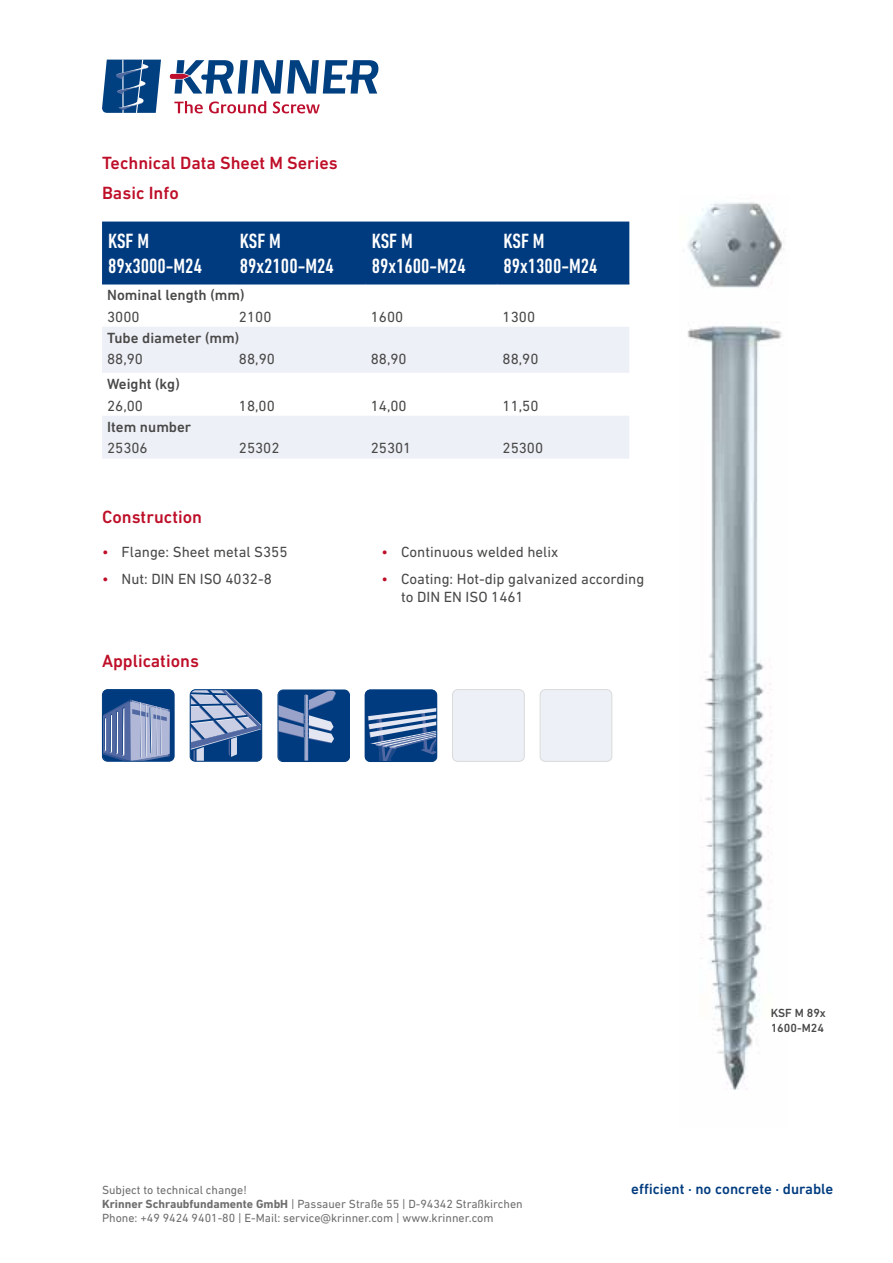
<style>
.page{position:relative;width:893px;height:1263px;background:#fff}
.page>*{position:absolute;margin:0;border:0;box-sizing:border-box;transform-origin:0 0}
.t1{font:500 condensed 21px/25.2px "DIN Next LT Pro";color:#fff}
.t2{font:500 18px "DIN Next LT Pro";color:#be0e28}
.t3{font:15px/18px "DIN Next LT Pro";color:#484847}
.t4{font:500 15px "DIN Next LT Pro";color:#484847}
.t5{font:500 15px "DIN Next LT Pro";color:#003b7f}
.t6{font:12px/14.4px "DIN Next LT Pro";color:#6e6e6e}
.t7{font:500 12px/14.4px "DIN Next LT Pro";color:#484847}
.s1{color:#be0e28}
.s2{font-weight:700}
</style>
<div class="page">
<svg style="left:170px;top:60px;width:208px;height:34px"></svg>
<svg style="left:102px;top:60px;width:59px;height:53px"></svg>
<svg style="left:174px;top:101px;width:29px;height:12px"></svg>
<svg style="left:209px;top:101px;width:57px;height:12px"></svg>
<svg style="left:273px;top:101px;width:47px;height:12px"></svg>
<svg style="left:190px;top:690px;width:71px;height:71px"></svg>
<div style="left:190px;top:689px;width:72px;height:73px;border:1px solid #003b7f;border-radius:5px"></div>
<div style="left:102px;top:222px;width:527px;height:61px;background:#003b7f"></div>
<svg style="left:102px;top:327px;width:527px;height:132px;fill:#eef0f7"></svg>
<hr style="left:102px;top:283px;width:132px;height:1px;background:#003b7f">
<hr style="left:234px;top:283px;width:132px;height:1px;background:#003b7f">
<hr style="left:366px;top:283px;width:131px;height:1px;background:#003b7f">
<hr style="left:497px;top:283px;width:132px;height:1px;background:#003b7f">
<div style="left:452px;top:690px;width:72px;height:71px;background:#eef0f7;border-radius:5px"></div>
<div style="left:452px;top:689px;width:73px;height:73px;border:1px solid #d9dada;border-radius:5px"></div>
<div style="left:540px;top:690px;width:72px;height:71px;background:#eef0f7;border-radius:5px"></div>
<div style="left:540px;top:689px;width:72px;height:73px;border:1px solid #d9dada;border-radius:5px"></div>
<div style="left:102px;top:689px;width:72px;height:72px;background:#003b7f;border-radius:5px"></div>
<svg style="left:102px;top:699px;width:68px;height:62px"></svg>
<div style="left:102px;top:689px;width:72px;height:73px;border:1px solid #003b7f;border-radius:5px"></div>
<div style="left:365px;top:690px;width:72px;height:72px;background:#003b7f;border-radius:5px"></div>
<svg style="left:368px;top:708px;width:69px;height:54px"></svg>
<div style="left:365px;top:690px;width:72px;height:72px;border:1px solid #003b7f;border-radius:5px"></div>
<div style="left:278px;top:690px;width:72px;height:71px;background:#003b7f;border-radius:5px"></div>
<svg style="left:278px;top:690px;width:58px;height:72px"></svg>
<div style="left:278px;top:690px;width:72px;height:72px;border:1px solid #003b7f;border-radius:5px"></div>
<img style="left:687px;top:322px;width:95px;height:768px">
<img style="left:687px;top:202px;width:97px;height:86px">
<p class="t2" style="left:102px;top:152px;width:237px">Technical Data Sheet M Series</p>
<p class="t2" style="left:102px;top:182px;width:78px">Basic Info</p>
<h1 class="t1" style="left:108px;top:228px;width:95px">KSF M<br>89x3000-M24</h1>
<h1 class="t1" style="left:240px;top:228px;width:95px">KSF M<br>89x2100-M24</h1>
<h1 class="t1" style="left:372px;top:228px;width:95px">KSF M<br>89x1600-M24</h1>
<h1 class="t1" style="left:503px;top:228px;width:95px">KSF M<br>89x1300-M24</h1>
<p class="t4" style="left:107px;top:286px;width:139px">Nominal length (mm)</p>
<p class="t3" style="left:107px;top:307px;width:34px">3000</p>
<p class="t3" style="left:239px;top:307px;width:34px">2100</p>
<p class="t3" style="left:371px;top:307px;width:34px">1600</p>
<p class="t3" style="left:503px;top:307px;width:34px">1300</p>
<p class="t4" style="left:107px;top:329px;width:133px">Tube diameter (mm)</p>
<p class="t3" style="left:107px;top:350px;width:37px">88,90</p>
<p class="t3" style="left:239px;top:350px;width:37px">88,90</p>
<p class="t3" style="left:371px;top:350px;width:37px">88,90</p>
<p class="t3" style="left:503px;top:350px;width:37px">88,90</p>
<p class="t4" style="left:107px;top:375px;width:74px">Weight (kg)</p>
<p class="t3" style="left:107px;top:396px;width:37px">26,00</p>
<p class="t3" style="left:239px;top:396px;width:37px">18,00</p>
<p class="t3" style="left:371px;top:396px;width:37px">14,00</p>
<p class="t3" style="left:503px;top:396px;width:37px">11,50</p>
<p class="t4" style="left:107px;top:418px;width:86px">Item number</p>
<p class="t3" style="left:107px;top:439px;width:42px">25306</p>
<p class="t3" style="left:239px;top:439px;width:42px">25302</p>
<p class="t3" style="left:371px;top:439px;width:42px">25301</p>
<p class="t3" style="left:503px;top:439px;width:42px">25300</p>
<p class="t2" style="left:102px;top:506px;width:102px">Construction</p>
<p class="t3" style="left:102px;top:542px;width:187px"><span class="s1">•</span> Flange: Sheet metal S355</p>
<p class="t3" style="left:102px;top:569px;width:171px"><span class="s1">•</span> Nut: DIN EN ISO 4032-8</p>
<p class="t2" style="left:102px;top:650px;width:98px">Applications</p>
<p class="t3" style="left:382px;top:542px;width:178px"><span class="s1">•</span> Continuous welded helix</p>
<p class="t3" style="left:401px;top:569px;width:245px;text-indent:-20px"><span class="s1">•</span> Coating: Hot-dip galvanized according to DIN EN ISO 1461</p>
<p class="t7" style="left:771px;top:1006px;width:57px">KSF M 89x<br>1600-M24</p>
<p class="t6" style="left:102px;top:1182px;width:146px">Subject to technical change!</p>
<p class="t5" style="left:631px;top:1180px;width:204px">efficient · no concrete · durable</p>
<p class="t6" style="left:102px;top:1196px;width:422px"><span class="s2">Krinner Schraubfundamente GmbH</span> | Passauer Straße 55 | D-94342 Straßkirchen<br>Phone: +49 9424 9401-80 | E-Mail: service@krinner.com | www.krinner.com</p>
</div>
